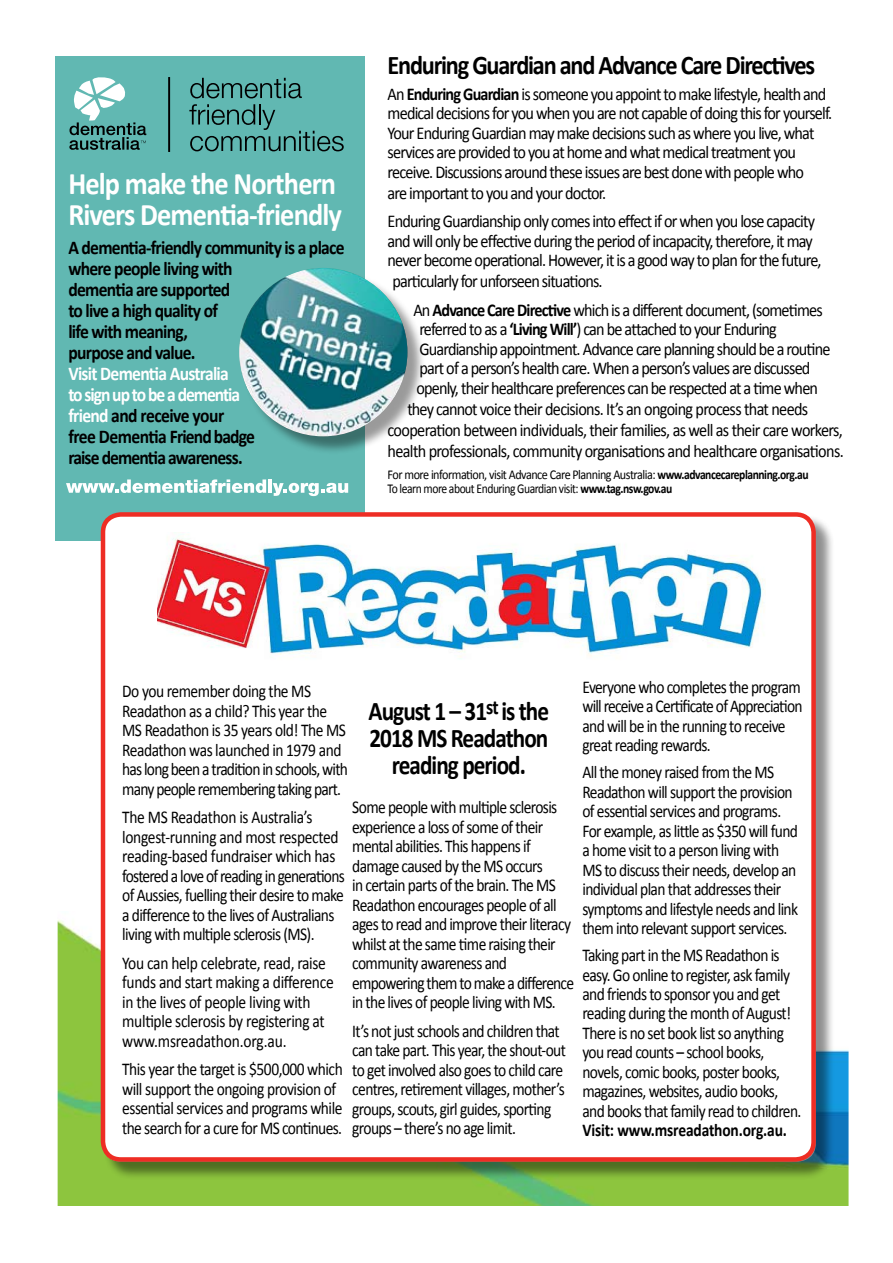
<style>
.page{position:relative;width:893px;height:1263px;background:#fff}
.page>*{position:absolute;margin:0;border:0;box-sizing:border-box;transform-origin:0 0}
.t1{font:700 31.5px/31.5px "Calibri";letter-spacing:-.03em;color:#fff;scale:.9 1}
.t2{font:700 27px/27px "Calibri";letter-spacing:-.05em;color:#000;text-align:center;scale:.86 1}
.t3{font:700 27px "Calibri";letter-spacing:-.05em;color:#000;scale:.9 1}
.t4{font:700 19.5px/21px "Calibri";letter-spacing:-.04em;color:#000;scale:.9 1}
.t5{font:18px/19.5px "Calibri";letter-spacing:-.04em;color:#000;scale:.86 1}
.t6{font:18px/19.8px "Calibri";letter-spacing:-.04em;color:#000;scale:.9 1}
.t7{font:18px/19.5px "Calibri";letter-spacing:-.02em;color:#000;scale:.86 1}
.t8{font:700 18px "Calibri";letter-spacing:-.01em;color:#000;scale:.86 1}
.t9{font:13.5px/13.5px "Calibri";letter-spacing:-.04em;color:#000;scale:.9 1}
.s1{color:#fff}
.s2{font-weight:700}
</style>
<div class="page">
<img style="left:58px;top:911px;width:790px;height:295px">
<svg style="left:848px;top:1050px;width:1px;height:156px"></svg>
<div style="left:56px;top:57px;width:309px;height:484px;background:#61b8b2"></div>
<svg style="left:190px;top:78px;width:112px;height:20px"></svg>
<svg style="left:189px;top:104px;width:155px;height:47px"></svg>
<hr style="left:168px;top:77px;width:2px;height:75px;background:#000">
<svg style="left:69px;top:77px;width:77px;height:73px"></svg>
<div style="left:241px;top:270px;width:191px;height:191px;background:#000;opacity:.4"></div>
<div style="left:241px;top:268px;width:166px;height:168px;background:#000;opacity:.4"></div>
<img style="left:239px;top:268px;width:168px;height:168px;border-radius:84px">
<div style="left:103px;top:514px;width:738px;height:674px;background:#000;opacity:.44"></div>
<div style="left:103px;top:514px;width:711px;height:645px;background:#fff;border-radius:18px"></div>
<div style="left:101px;top:512px;width:715px;height:650px;border:4px solid #ee2d24;border-radius:18px"></div>
<img style="left:157px;top:532px;width:608px;height:127px">
<svg style="left:66px;top:479px;width:200px;height:14px"></svg>
<hr style="left:268px;top:479px;width:4px;height:14px;background:#fff">
<svg style="left:273px;top:483px;width:75px;height:13px"></svg>
<h1 class="t1" style="left:68px;top:167px;width:306px">Help make the Northern<br>Rivers Dementia-friendly</h1>
<p class="t4" style="left:68px;top:237px;width:309px">A dementia-friendly community is a place where people living with<br>dementia are supported<br>to live a high quality of<br>life with meaning,<br>purpose and value.</p>
<p class="t4" style="left:68px;top:363px;width:209px"><span class="s1">Visit Dementia Australia<br>to sign up to be a dementia friend</span> and receive your free Dementia Friend badge raise dementia awareness.</p>
<h2 class="t3" style="left:388px;top:48px;width:477px">Enduring Guardian and Advance Care Directives</h2>
<p class="t6" style="left:388px;top:84px;width:495px">An <span class="s2">Enduring Guardian</span> is someone you appoint to make lifestyle, health and medical decisions for you when you are not capable of doing this for yourself.<br>Your Enduring Guardian may make decisions such as where you live, what services are provided to you at home and what medical treatment you receive. Discussions around these issues are best done with people who<br>are important to you and your doctor.</p>
<p class="t6" style="left:388px;top:211px;width:484px">Enduring Guardianship only comes into effect if or when you lose capacity and will only be effective during the period of incapacity, therefore, it may never become operational. However, it is a good way to plan for the future, particularly for unforseen situations.</p>
<p class="t6" style="left:413px;top:300px;width:456px">An <span class="s2">Advance Care Directive</span> which is a different document, (sometimes</p>
<p class="t6" style="left:419px;top:319px;width:399px">referred to as a <span class="s2">‘Living Will’</span>) can be attached to your Enduring</p>
<p class="t6" style="left:419px;top:339px;width:458px">Guardianship appointment. Advance care planning should be a routine</p>
<p class="t6" style="left:419px;top:358px;width:436px">part of a person’s health care. When a person’s values are discussed</p>
<p class="t6" style="left:416px;top:378px;width:448px">openly, their healthcare preferences can be respected at a time when</p>
<p class="t6" style="left:407px;top:399px;width:447px">they cannot voice their decisions. It’s an ongoing process that needs</p>
<p class="t6" style="left:388px;top:420px;width:507px">cooperation between individuals, their families, as well as their care workers,</p>
<p class="t6" style="left:388px;top:441px;width:508px">health professionals, community organisations and healthcare organisations.</p>
<p class="t9" style="left:388px;top:468px;width:469px">For more information, visit Advance Care Planning Australia: <span class="s2">www.advancecareplanning.org.au<br></span>To learn more about Enduring Guardian visit: <span class="s2">www.tag.nsw.gov.au</span></p>
<p class="t5" style="left:122px;top:681px;width:264px">Do you remember doing the MS Readathon as a child? This year the MS Readathon is 35 years old! The MS Readathon was launched in 1979 and has long been a tradition in schools, with many people remembering taking part.</p>
<p class="t5" style="left:122px;top:807px;width:260px">The MS Readathon is Australia’s longest-running and most respected reading-based fundraiser which has fostered a love of reading in generations of Aussies, fuelling their desire to make a difference to the lives of Australians living with multiple sclerosis (MS).</p>
<p class="t7" style="left:122px;top:953px;width:247px">You can help celebrate, read, raise funds and start making a difference in the lives of people living with multiple sclerosis by registering at www.msreadathon.org.au.</p>
<p class="t5" style="left:122px;top:1059px;width:258px">This year the target is $500,000 which will support the ongoing provision of essential services and programs while the search for a cure for MS continues.</p>
<h2 class="t2" style="left:369px;top:698px;width:211px">August 1 – 31<sup>st</sup> is the<br>2018 MS Readathon reading period.</h2>
<p class="t5" style="left:352px;top:798px;width:259px">Some people with multiple sclerosis experience a loss of some of their mental abilities. This happens if damage caused by the MS occurs<br>in certain parts of the brain. The MS Readathon encourages people of all ages to read and improve their literacy whilst at the same time raising their community awareness and empowering them to make a difference in the lives of people living with MS.</p>
<p class="t5" style="left:352px;top:1021px;width:250px">It’s not just schools and children that can take part. This year, the shout-out to get involved also goes to child care centres, retirement villages, mother’s groups, scouts, girl guides, sporting groups – there’s no age limit.</p>
<p class="t5" style="left:582px;top:677px;width:258px">Everyone who completes the program will receive a Certificate of Appreciation and will be in the running to receive great reading rewards.</p>
<p class="t5" style="left:582px;top:762px;width:252px">All the money raised from the MS Readathon will support the provision of essential services and programs.<br>For example, as little as $350 will fund a home visit to a person living with MS to discuss their needs, develop an individual plan that addresses their symptoms and lifestyle needs and link them into relevant support services.</p>
<p class="t5" style="left:582px;top:945px;width:256px">Taking part in the MS Readathon is easy. Go online to register, ask family and friends to sponsor you and get reading during the month of August!<br>There is no set book list so anything you read counts – school books, novels, comic books, poster books, magazines, websites, audio books, and books that family read to children.</p>
<p class="t8" style="left:582px;top:1119px;width:239px">Visit: www.msreadathon.org.au.</p>
</div>
